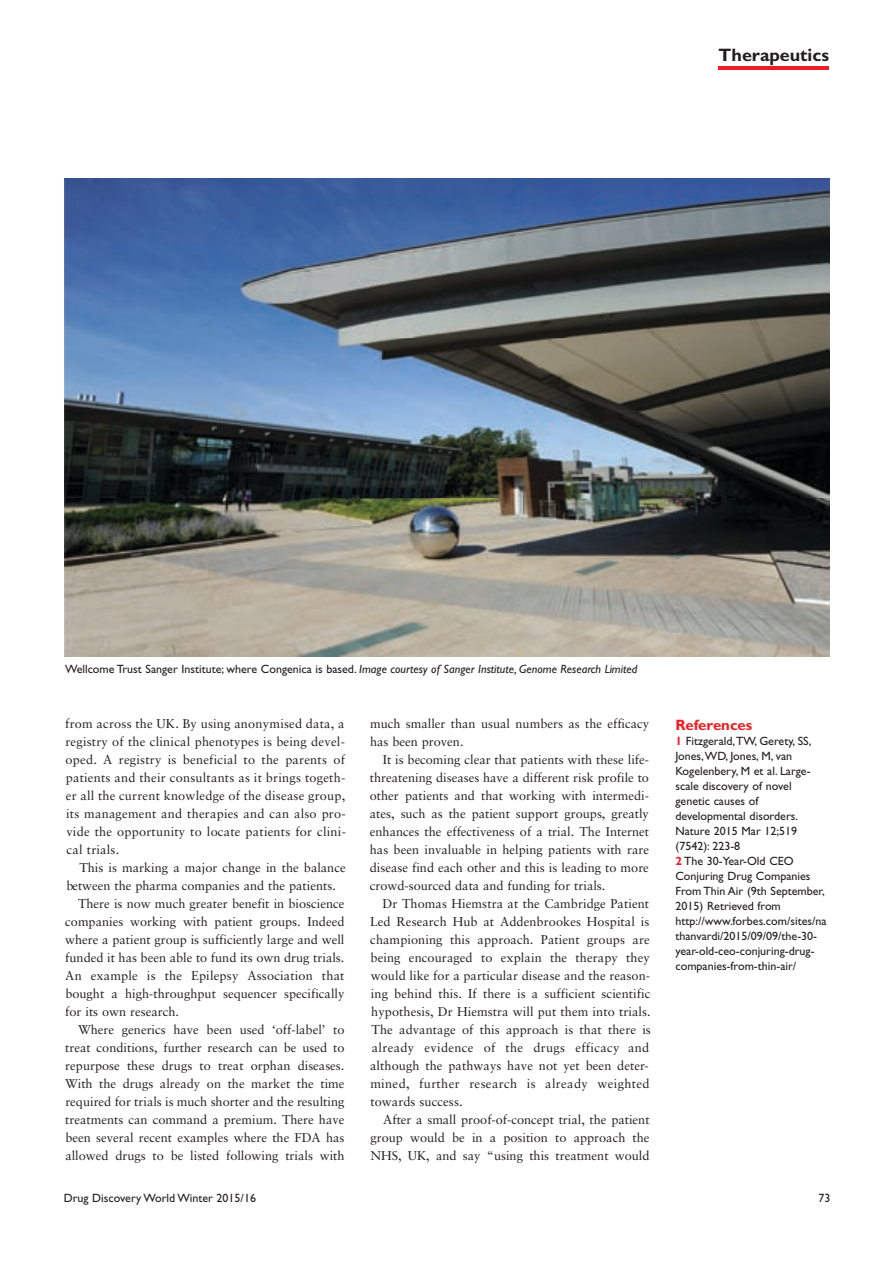
<style>
.page{position:relative;width:893px;height:1263px;background:#fff}
.page>*{position:absolute;margin:0;border:0;box-sizing:border-box;transform-origin:0 0}
.t1{font:700 18px "Gill Sans";color:#231f20}
.t2{font:700 15px "Gill Sans";color:#ee1d23}
.t3{font:12.75px/18px "Sabon";color:#231f20;text-align:justify}
.t4{font:12px/15px "Gill Sans";color:#231f20}
.t5{font:italic 12px "Gill Sans";color:#231f20}
.s1{font-style:normal}
.s2{font-weight:700;color:#ee1d23}
</style>
<div class="page">
<hr style="left:719px;top:67px;width:110px;height:3px;background:#ee1d23">
<img style="left:65px;top:179px;width:764px;height:477px">
<h1 class="t1" style="left:719px;top:48px;width:112px">Therapeutics</h1>
<p class="t5" style="left:65px;top:665px;width:574px"><span class="s1">Wellcome Trust Sanger Institute; where Congenica is based.</span> Image courtesy of Sanger Institute, Genome Research Limited</p>
<p class="t3" style="left:65px;top:716px;width:282px">from across the UK. By using anonymised data, a registry of the clinical phenotypes is being devel&shy;oped. A registry is beneficial to the parents of patients and their consultants as it brings togeth&shy;er all the current knowledge of the disease group, its management and therapies and can also pro&shy;vide the opportunity to locate patients for clini&shy;cal trials.</p>
<p class="t3" style="left:79px;top:860px;width:268px">This is marking a major change in the balance</p>
<p class="t3" style="left:67px;top:878px;width:271px">between the pharma companies and the patients.</p>
<p class="t3" style="left:78px;top:896px;width:268px">There is now much greater benefit in bioscience</p>
<p class="t3" style="left:65px;top:914px;width:281px">companies working with patient groups. Indeed</p>
<p class="t3" style="left:65px;top:932px;width:281px">where a patient group is sufficiently large and well</p>
<p class="t3" style="left:65px;top:950px;width:281px">funded it has been able to fund its own drug trials.</p>
<p class="t3" style="left:65px;top:968px;width:281px">An example is the Epilepsy Association that</p>
<p class="t3" style="left:65px;top:986px;width:281px">bought a high-throughput sequencer specifically</p>
<p class="t3" style="left:65px;top:1004px;width:115px">for its own research.</p>
<p class="t3" style="left:78px;top:1022px;width:268px">Where generics have been used ‘off-label’ to</p>
<p class="t3" style="left:65px;top:1040px;width:281px">treat conditions, further research can be used to</p>
<p class="t3" style="left:65px;top:1058px;width:281px">repurpose these drugs to treat orphan diseases.</p>
<p class="t3" style="left:65px;top:1076px;width:281px">With the drugs already on the market the time</p>
<p class="t3" style="left:65px;top:1094px;width:281px">required for trials is much shorter and the resulting</p>
<p class="t3" style="left:65px;top:1112px;width:281px">treatments can command a premium. There have</p>
<p class="t3" style="left:65px;top:1130px;width:281px">been several recent examples where the FDA has</p>
<p class="t3" style="left:65px;top:1148px;width:281px">allowed drugs to be listed following trials with</p>
<p class="t3" style="left:370px;top:716px;width:281px">much smaller than usual numbers as the efficacy has been proven.</p>
<p class="t3" style="left:370px;top:752px;width:281px;text-indent:13px">It is becoming clear that patients with these life&shy;threatening diseases have a different risk profile to other patients and that working with intermedi&shy;ates, such as the patient support groups, greatly enhances the effectiveness of a trial. The Internet has been invaluable in helping patients with rare disease find each other and this is leading to more crowd-sourced data and funding for trials.</p>
<p class="t3" style="left:370px;top:896px;width:282px;text-align:left;text-indent:13px">Dr Thomas Hiemstra at the Cambridge Patient Led Research Hub at Addenbrookes Hospital is championing this approach. Patient groups are being encouraged to explain the therapy they would like for a particular disease and the reason&shy;ing behind this. If there is a sufficient scientific hypothesis, Dr Hiemstra will put them into trials.<br>The advantage of this approach is that there is already evidence of the drugs efficacy and although the pathways have not yet been deter&shy;mined, further research is already weighted towards success.</p>
<p class="t3" style="left:370px;top:1112px;width:281px;text-indent:13px">After a small proof-of-concept trial, the patient group would be in a position to approach the NHS, UK, and say “using this treatment would</p>
<p class="t2" style="left:675px;top:720px;width:78px">References</p>
<p class="t4" style="left:675px;top:735px;width:153px"><span class="s2">1</span> Fitzgerald, TW, Gerety, SS,<br>Jones, WD, Jones, M, van<br>Kogelenbery, M et al. Large&shy;scale discovery of novel genetic causes of developmental disorders.<br>Nature 2015 Mar 12;519 (7542): 223-8<br><span class="s2">2</span> The 30-Year-Old CEO<br>Conjuring Drug Companies<br>From Thin Air (9th September,<br>2015) Retrieved from http://www.forbes.com/sites/na thanvardi/2015/09/09/the-30- year-old-ceo-conjuring-drug&shy;companies-from-thin-air/</p>
<p class="t4" style="left:64px;top:1191px;width:194px">Drug Discovery World Winter 2015/16</p>
<p class="t4" style="left:818px;top:1191px;width:13px">73</p>
</div>
